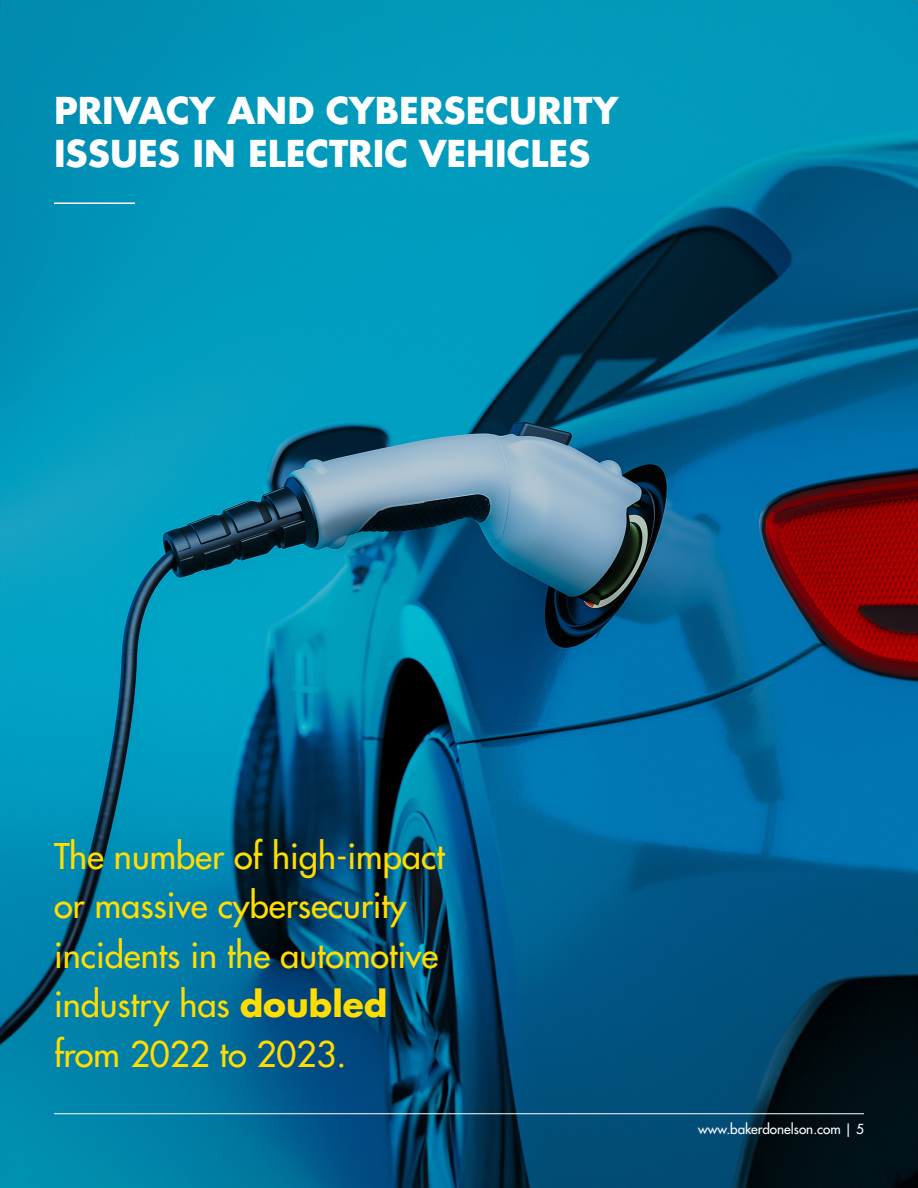
<style>
.page{position:relative;width:918px;height:1188px;background:#fff}
.page>*{position:absolute;margin:0;border:0;box-sizing:border-box;transform-origin:0 0}
.t1{font:700 36px/43.2px "Futura LT Pro";color:#fff}
.t2{font:500 34.5px/49.5px "Futura LT Pro";color:#fd0}
.t3{font:500 13.5px "Futura LT Pro";color:#fff}
.s1{font-weight:700}
</style>
<div class="page">
<img style="left:0;top:0;width:918px;height:1188px">
<hr style="left:54px;top:202px;width:81px;height:2px;background:#fff">
<hr style="left:54px;top:1113px;width:810px;height:1px;background:#fff">
<p class="t1" style="left:54px;top:88px;width:566px">PRIVACY AND CYBERSECURITY<br>ISSUES IN ELECTRIC VEHICLES</p>
<p class="t2" style="left:54px;top:829px;width:392px">The number of high-impact or massive cybersecurity incidents in the automotive industry has <span class="s1">doubled </span>from 2022 to 2023.</p>
<p class="t3" style="left:698px;top:1119px;width:167px">www.bakerdonelson.com | 5</p>
</div>
